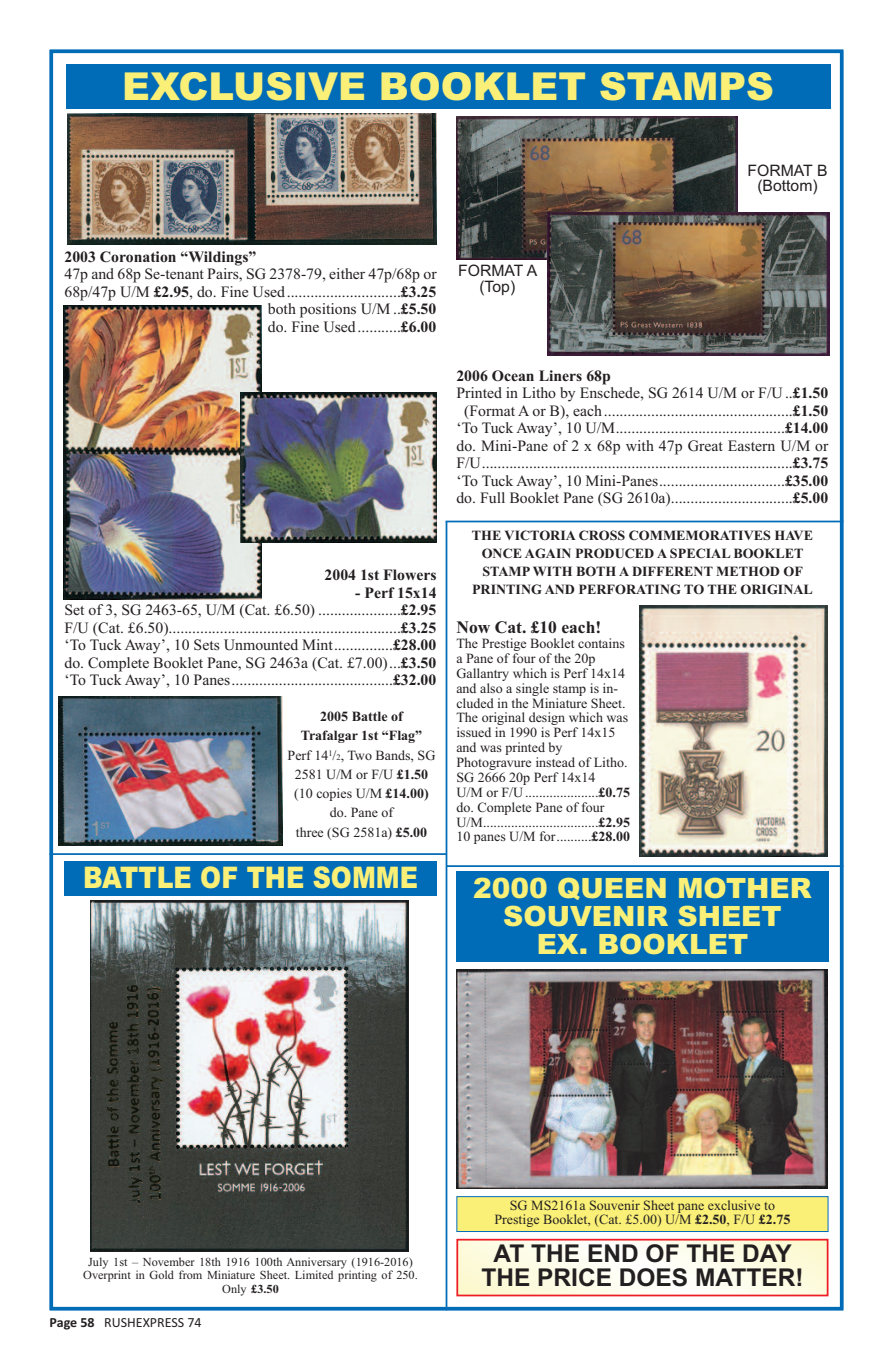
<style>
.page{position:relative;width:893px;height:1360px;background:#fff}
.page>*{position:absolute;margin:0;border:0;box-sizing:border-box;transform-origin:0 0}
.t1{font:900 38.5px "Arial";color:#faf077}
.t2{font:900 29.75px "Arial";color:#faf077;scale:.85 1}
.t3{font:900 28px/28px "Arial";color:#faf077;text-align:center}
.t4{font:700 24.5px/24.5px "Arial";color:#231f20;text-align:center}
.t5{font:700 17.5px "Times New Roman";color:#231f20}
.t6{font:15.75px/17.5px "Times New Roman";color:#231f20;text-align:right}
.t7{font:700 15.75px "Times New Roman";color:#231f20}
.t8{font:15.75px/15.8px "Arial";color:#231f20;text-align:center}
.t9{font:14px/14.9px "Times New Roman";color:#231f20;text-align:center}
.t10{font:700 14px/18px "Times New Roman";color:#231f20;text-align:center}
.t11{font:14px "Calibri";color:#231f20}
.t12{font:12.25px/13.1px "Times New Roman";color:#231f20;text-align:center}
.s1{font-weight:700}
.s2{font-size:8.4px}
</style>
<div class="page">
<div style="left:50px;top:50px;width:793px;height:1260px;border:4px solid #006bb6"></div>
<div style="left:66px;top:64px;width:764px;height:45px;background:#006bb6"></div>
<img style="left:68px;top:113px;width:368px;height:131px">
<img style="left:63px;top:305px;width:198px;height:294px">
<img style="left:240px;top:392px;width:197px;height:150px">
<img style="left:59px;top:696px;width:223px;height:149px">
<img style="left:456px;top:117px;width:281px;height:143px">
<img style="left:547px;top:212px;width:282px;height:144px">
<hr style="left:446px;top:520px;width:397px;height:2px;background:#006bb6">
<hr style="left:446px;top:521px;width:1px;height:789px;background:#006bb6">
<img style="left:640px;top:605px;width:187px;height:251px">
<div style="left:456px;top:871px;width:372px;height:90px;background:#006bb6"></div>
<hr style="left:50px;top:853px;width:396px;height:1px;background:#006bb6">
<hr style="left:446px;top:865px;width:397px;height:2px;background:#006bb6">
<div style="left:457px;top:1196px;width:371px;height:34px;background:#faf077"></div>
<div style="left:456px;top:1196px;width:372px;height:35px;border:1px solid #006bb6"></div>
<img style="left:456px;top:969px;width:372px;height:219px">
<svg style="left:459px;top:1241px;width:366px;height:52px"></svg>
<div style="left:456px;top:1238px;width:372px;height:58px;border:2px solid #ee1d23"></div>
<div style="left:64px;top:861px;width:373px;height:34px;background:#006bb6"></div>
<img style="left:90px;top:901px;width:318px;height:349px">
<h1 class="t1" style="left:122px;top:64px;width:653px">EXCLUSIVE BOOKLET STAMPS</h1>
<p class="t8" style="left:748px;top:162px;width:81px">FORMAT B (Bottom)</p>
<p class="t7" style="left:64px;top:247px;width:193px">2003 Coronation “Wildings”</p>
<p class="t6" style="left:64px;top:265px;width:374px">47p and 68p Se-tenant Pairs, SG 2378-79, either 47p/68p or 68p/47p U/M <span class="s1">£2.95</span>, do. Fine Used.............................<span class="s1">£3.25 </span>both positions U/M ..<span class="s1">£5.50<br></span>do. Fine Used...........<span class="s1">£6.00</span></p>
<p class="t7" style="left:325px;top:565px;width:113px">2004 1st Flowers</p>
<p class="t6" style="left:64px;top:583px;width:374px;text-align:justify;text-indent:291px"><span class="s1">- Perf 15x14<br></span>Set of 3, SG 2463-65, U/M (Cat. £6.50) .....................<span class="s1">£2.95<br></span>F/U (Cat. £6.50)...........................................................<span class="s1">£3.25 </span>‘To Tuck Away’, 10 Sets Unmounted Mint...............<span class="s1">£28.00 </span>do. Complete Booklet Pane, SG 2463a (Cat. £7.00)...<span class="s1">£3.50 </span>‘To Tuck Away’, 10 Panes.........................................<span class="s1">£32.00</span></p>
<p class="t9" style="left:288px;top:706px;width:149px;line-height:19.2px"><span class="s1">2005 Battle of<br>Trafalgar 1st “Flag”<br></span>Perf 14<sup>1</sup>/<span class="s2">2</span>, Two Bands, SG<br>2581 U/M or F/U <span class="s1">£1.50 </span>(10 copies U/M <span class="s1">£14.00) </span>do. Pane of<br>three (SG 2581a) <span class="s1">£5.00</span></p>
<h2 class="t2" style="left:83px;top:860px;width:396px">BATTLE OF THE SOMME</h2>
<p class="t8" style="left:458px;top:262px;width:81px">FORMAT A (Top)</p>
<p class="t7" style="left:456px;top:366px;width:156px">2006 Ocean Liners 68p</p>
<p class="t6" style="left:456px;top:384px;width:373px">Printed in Litho by Enschede, SG 2614 U/M or F/U..<span class="s1">£1.50</span></p>
<p class="t6" style="left:464px;top:401px;width:366px">(Format A or B), each................................................<span class="s1">£1.50</span></p>
<p class="t6" style="left:456px;top:419px;width:373px">‘To Tuck Away’, 10 U/M...........................................<span class="s1">£14.00</span></p>
<p class="t6" style="left:456px;top:436px;width:374px">do. Mini-Pane of 2 x 68p with 47p Great Eastern U/M or</p>
<p class="t6" style="left:456px;top:454px;width:373px">F/U...............................................................................<span class="s1">£3.75</span></p>
<p class="t6" style="left:456px;top:471px;width:373px">‘To Tuck Away’, 10 Mini-Panes................................<span class="s1">£35.00</span></p>
<p class="t6" style="left:456px;top:489px;width:373px">do. Full Booklet Pane (SG 2610a)...............................<span class="s1">£5.00</span></p>
<p class="t10" style="left:472px;top:526px;width:343px">THE VICTORIA CROSS COMMEMORATIVES HAVE ONCE AGAIN PRODUCED A SPECIAL BOOKLET STAMP WITH BOTH A DIFFERENT METHOD OF PRINTING AND PERFORATING TO THE ORIGINAL</p>
<p class="t5" style="left:456px;top:616px;width:146px">Now Cat. £10 each!</p>
<p class="t9" style="left:456px;top:635px;width:175px;text-align:left">The Prestige Booklet contains a Pane of four of the 20p<br>Gallantry which is Perf 14x14 and also a single stamp is in&shy;cluded in the Miniature Sheet.<br>The original design which was issued in 1990 is Perf 14x15 and was printed by<br>Photogravure instead of Litho.<br>SG 2666 20p Perf 14x14<br>U/M or F/U.....................<span class="s1">£0.75 </span>do. Complete Pane of four<br>U/M.................................<span class="s1">£2.95<br></span>10 panes U/M for..........<span class="s1">£28.00</span></p>
<h3 class="t3" style="left:473px;top:874px;width:340px">2000 QUEEN MOTHER<br>SOUVENIR SHEET<br>EX. BOOKLET</h3>
<p class="t12" style="left:83px;top:1255px;width:336px">July 1st – November 18th 1916 100th Anniversary (1916-2016)<br>Overprint in Gold from Miniature Sheet. Limited printing of 250.<br>Only <span class="s1">£3.50</span></p>
<p class="t11" style="left:50px;top:1313px;width:154px"><span class="s1">Page 58</span> RUSHEXPRESS 74</p>
<p class="t9" style="left:494px;top:1198px;width:297px;line-height:14px">SG MS2161a Souvenir Sheet pane exclusive to<br>Prestige Booklet, (Cat. £5.00) U/M <span class="s1">£2.50</span>, F/U <span class="s1">£2.75</span></p>
<h3 class="t4" style="left:481px;top:1240px;width:324px">AT THE END OF THE DAY<br>THE PRICE DOES MATTER!</h3>
</div>
